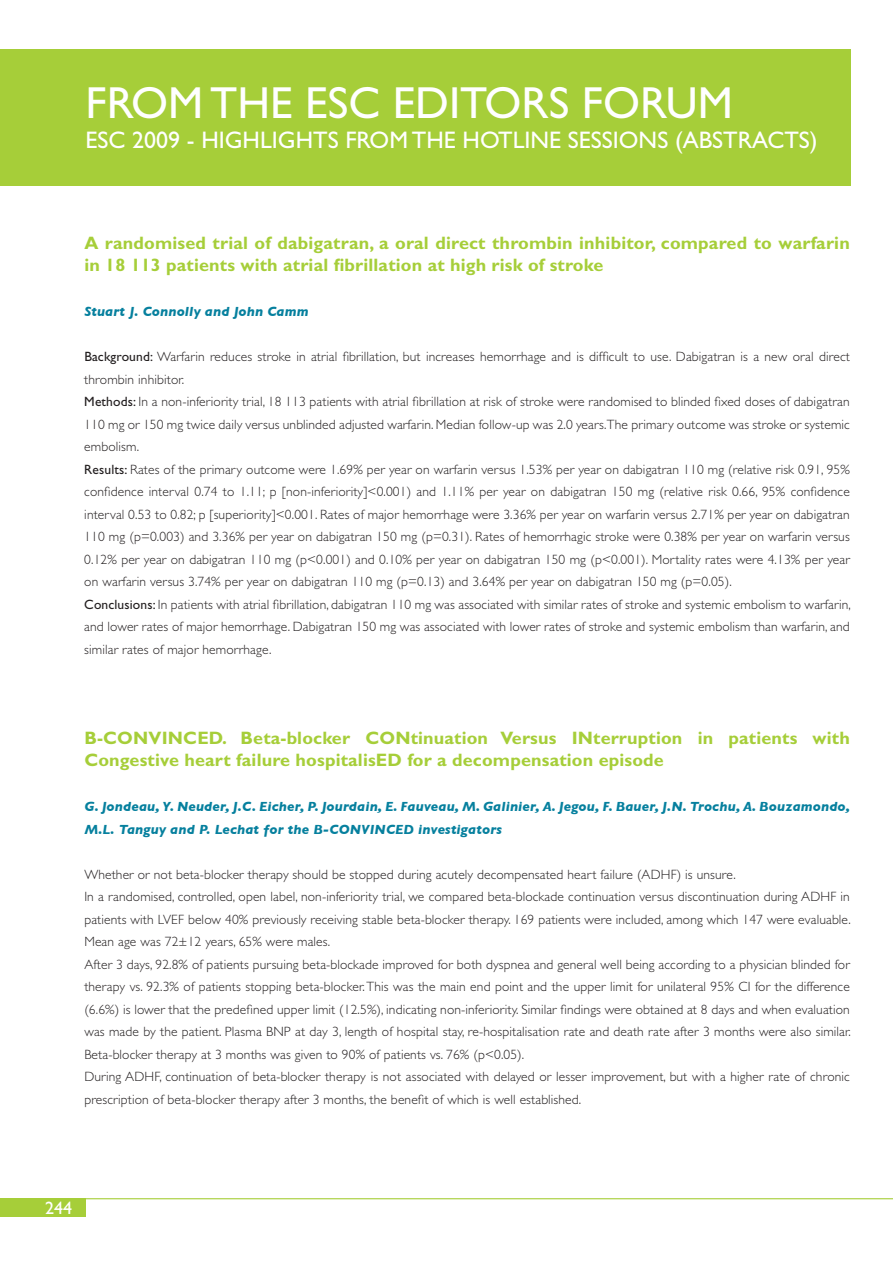
<style>
.page{position:relative;width:893px;height:1263px;background:#fff}
.page>*{position:absolute;margin:0;border:0;box-sizing:border-box;transform-origin:0 0}
.t1{font:45px "Gill Sans Std";color:#fff}
.t2{font:24px "Gill Sans Std";color:#fff}
.t3{font:700 18px/22.5px "Gill Sans Std";letter-spacing:.01em;color:#a6ce39}
.t4{font:18px "Gill Sans Std";color:#fff}
.t5{font:300 13.5px/22.5px "Gill Sans Std";letter-spacing:.01em;color:#231f20}
.t6{font:italic 700 13.5px/22.5px "Gill Sans";letter-spacing:.01em;color:#06809e}
.s1{font-weight:400}
</style>
<div class="page">
<hr style="left:85px;top:1198px;width:808px;height:1px;background:#a6ce39">
<div style="left:0;top:1198px;width:85px;height:19px;background:#a6ce39"></div>
<div style="left:0;top:49px;width:850px;height:137px;background:#a6ce39"></div>
<h1 class="t1" style="left:86px;top:86px;width:649px">FROM THE ESC EDITORS FORUM</h1>
<h2 class="t2" style="left:86px;top:131px;width:733px">ESC 2009 - HIGHLIGHTS FROM THE HOTLINE SESSIONS (ABSTRACTS)</h2>
<h3 class="t3" style="left:84px;top:233px;width:767px">A randomised trial of dabigatran, a oral direct thrombin inhibitor, compared to warfarin in 18 113 patients with atrial fibrillation at high risk of stroke</h3>
<p class="t6" style="left:84px;top:300px;width:226px">Stuart J. Connolly and John Camm</p>
<p class="t5" style="left:84px;top:347px;width:768px"><span class="s1">Background:</span> Warfarin reduces stroke in atrial fibrillation, but increases hemorrhage and is difficult to use. Dabigatran is a new oral direct thrombin inhibitor.<br><span class="s1">Methods:</span> In a non-inferiority trial, 18 113 patients with atrial fibrillation at risk of stroke were randomised to blinded fixed doses of dabigatran 110 mg or 150 mg twice daily versus unblinded adjusted warfarin. Median follow-up was 2.0 years.The primary outcome was stroke or systemic embolism.<br><span class="s1">Results:</span> Rates of the primary outcome were 1.69% per year on warfarin versus 1.53% per year on dabigatran 110 mg (relative risk 0.91, 95% confidence interval 0.74 to 1.11; p [non-inferiority]&lt;0.001) and 1.11% per year on dabigatran 150 mg (relative risk 0.66, 95% confidence interval 0.53 to 0.82; p [superiority]&lt;0.001. Rates of major hemorrhage were 3.36% per year on warfarin versus 2.71% per year on dabigatran 110 mg (p=0.003) and 3.36% per year on dabigatran 150 mg (p=0.31). Rates of hemorrhagic stroke were 0.38% per year on warfarin versus 0.12% per year on dabigatran 110 mg (p&lt;0.001) and 0.10% per year on dabigatran 150 mg (p&lt;0.001). Mortality rates were 4.13% per year on warfarin versus 3.74% per year on dabigatran 110 mg (p=0.13) and 3.64% per year on dabigatran 150 mg (p=0.05).<br><span class="s1">Conclusions:</span> In patients with atrial fibrillation, dabigatran 110 mg was associated with similar rates of stroke and systemic embolism to warfarin, and lower rates of major hemorrhage. Dabigatran 150 mg was associated with lower rates of stroke and systemic embolism than warfarin, and similar rates of major hemorrhage.</p>
<h3 class="t3" style="left:84px;top:728px;width:767px">B-CONVINCED. Beta-blocker CONtinuation Versus INterruption in patients with<br>Congestive heart failure hospitalisED for a decompensation episode</h3>
<p class="t6" style="left:84px;top:795px;width:767px">G. Jondeau, Y. Neuder, J.C. Eicher, P. Jourdain, E. Fauveau, M. Galinier, A. Jegou, F. Bauer, J.N. Trochu, A. Bouzamondo,<br>M.L. Tanguy and P. Lechat for the B-CONVINCED investigators</p>
<p class="t5" style="left:84px;top:864px;width:768px">Whether or not beta-blocker therapy should be stopped during acutely decompensated heart failure (ADHF) is unsure.<br>In a randomised, controlled, open label, non-inferiority trial, we compared beta-blockade continuation versus discontinuation during ADHF in patients with LVEF below 40% previously receiving stable beta-blocker therapy. 169 patients were included, among which 147 were evaluable.<br>Mean age was 72±12 years, 65% were males.<br>After 3 days, 92.8% of patients pursuing beta-blockade improved for both dyspnea and general well being according to a physician blinded for therapy vs. 92.3% of patients stopping beta-blocker. This was the main end point and the upper limit for unilateral 95% CI for the difference (6.6%) is lower that the predefined upper limit (12.5%), indicating non-inferiority. Similar findings were obtained at 8 days and when evaluation was made by the patient. Plasma BNP at day 3, length of hospital stay, re-hospitalisation rate and death rate after 3 months were also similar.<br>Beta-blocker therapy at 3 months was given to 90% of patients vs. 76% (p&lt;0.05).<br>During ADHF, continuation of beta-blocker therapy is not associated with delayed or lesser improvement, but with a higher rate of chronic prescription of beta-blocker therapy after 3 months, the benefit of which is well established.</p>
<h3 class="t4" style="left:45px;top:1201px;width:29px">244</h3>
</div>
